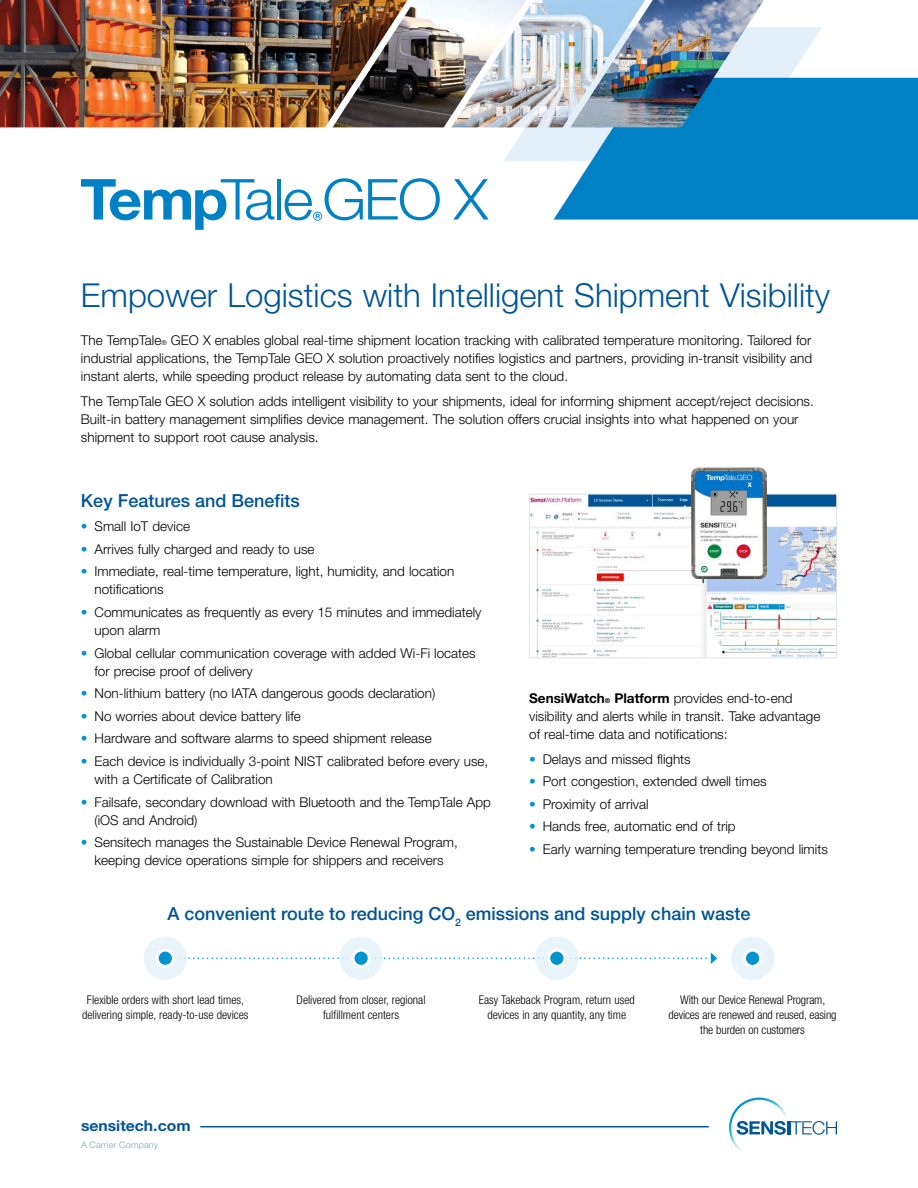
<style>
.page{position:relative;width:918px;height:1188px;background:#fff}
.page>*{position:absolute;margin:0;border:0;box-sizing:border-box;transform-origin:0 0}
.t1{font:300 33px "Helvetica Neue LT Std";color:#005596}
.t2{font:500 18px "Helvetica Neue LT Std";color:#005596}
.t3{font:700 15px "Helvetica Neue LT Std";color:#005596;scale:1.05 1}
.t4{font:300 13.5px/18px "Helvetica Neue LT Std";color:#000}
.t5{font:300 condensed 12px/15px "Helvetica Neue LT Std";color:#000;text-align:center}
.t6{font:300 9px "Helvetica Neue LT Std";letter-spacing:.02em;color:#80a1b6}
.s1{font-size:6.75px}
.s2{color:#0093d0}
.s3{font-weight:700}
.s4{font-weight:700;font-size:6.75px}
</style>
<div class="page">
<svg style="left:504px;top:27px;width:318px;height:134px"></svg>
<svg style="left:554px;top:78px;width:364px;height:142px;background:#1089c9"></svg>
<img style="left:0;top:0;width:333px;height:127px">
<img style="left:333px;top:0;width:118px;height:127px">
<img style="left:451px;top:0;width:119px;height:127px">
<img style="left:570px;top:0;width:203px;height:127px">
<svg style="left:81px;top:179px;width:193px;height:51px"></svg>
<hr style="left:277px;top:179px;width:4px;height:41px;background:#0081c6">
<svg style="left:285px;top:178px;width:155px;height:43px"></svg>
<svg style="left:453px;top:179px;width:36px;height:41px"></svg>
<svg style="left:729px;top:1097px;width:108px;height:53px"></svg>
<hr style="left:200px;top:1126px;width:509px;height:1px;background:#005596">
<img style="left:531px;top:496px;width:304px;height:160px">
<div style="left:529px;top:494px;width:308px;height:164px;border:1px solid #dde6ed"></div>
<svg style="left:188px;top:952px;width:529px;height:12px"></svg>
<div style="left:340px;top:937px;width:43px;height:43px;background:#e4f0f9;border-radius:50%"></div>
<div style="left:353px;top:950px;width:16px;height:16px;background:#0093d0;border-radius:50%"></div>
<div style="left:351px;top:949px;width:20px;height:19px;border:3px solid #fff;border-radius:50%"></div>
<div style="left:535px;top:937px;width:43px;height:43px;background:#e4f0f9;border-radius:50%"></div>
<div style="left:549px;top:950px;width:16px;height:16px;background:#0093d0;border-radius:50%"></div>
<div style="left:547px;top:949px;width:20px;height:19px;border:3px solid #fff;border-radius:50%"></div>
<div style="left:144px;top:937px;width:43px;height:43px;background:#e4f0f9;border-radius:50%"></div>
<div style="left:157px;top:950px;width:16px;height:16px;background:#0093d0;border-radius:50%"></div>
<div style="left:156px;top:949px;width:19px;height:19px;border:3px solid #fff;border-radius:50%"></div>
<div style="left:731px;top:937px;width:43px;height:43px;background:#e4f0f9;border-radius:50%"></div>
<div style="left:744px;top:950px;width:17px;height:16px;background:#0093d0;border-radius:50%"></div>
<div style="left:743px;top:949px;width:19px;height:19px;border:3px solid #fff;border-radius:50%"></div>
<img style="left:692px;top:468px;width:74px;height:111px">
<h1 class="t1" style="left:81px;top:275px;width:751px">Empower Logistics with Intelligent Shipment Visibility</h1>
<p class="t4" style="left:81px;top:331px;width:733px;text-align:justify">The TempTale<span class="s1">®</span> GEO X enables global real-time shipment location tracking with calibrated temperature monitoring. Tailored for industrial applications, the TempTale GEO X solution proactively notifies logistics and partners, providing in-transit visibility and instant alerts, while speeding product release by automating data sent to the cloud.</p>
<p class="t4" style="left:81px;top:392px;width:734px">The TempTale GEO X solution adds intelligent visibility to your shipments, ideal for informing shipment accept/reject decisions.<br>Built-in battery management simplifies device management. The solution offers crucial insights into what happened on your shipment to support root cause analysis.</p>
<h2 class="t2" style="left:81px;top:489px;width:220px">Key Features and Benefits</h2>
<p class="t4" style="left:81px;top:517px;width:111px"><span class="s2">•</span> Small IoT device</p>
<p class="t4" style="left:81px;top:540px;width:235px"><span class="s2">•</span> Arrives fully charged and ready to use</p>
<p class="t4" style="left:94px;top:562px;width:361px;text-indent:-14px"><span class="s2">•</span> Immediate, real-time temperature, light, humidity, and location notifications</p>
<p class="t4" style="left:94px;top:603px;width:389px;text-indent:-14px"><span class="s2">•</span> Communicates as frequently as every 15 minutes and immediately upon alarm</p>
<p class="t4" style="left:94px;top:644px;width:383px;text-indent:-14px"><span class="s2">•</span> Global cellular communication coverage with added Wi-Fi locates for precise proof of delivery</p>
<p class="t4" style="left:81px;top:684px;width:356px"><span class="s2">•</span> Non-lithium battery (no IATA dangerous goods declaration)</p>
<p class="t4" style="left:81px;top:707px;width:221px"><span class="s2">•</span> No worries about device battery life</p>
<p class="t4" style="left:81px;top:729px;width:352px"><span class="s2">•</span> Hardware and software alarms to speed shipment release</p>
<p class="t4" style="left:94px;top:752px;width:395px;text-indent:-14px"><span class="s2">•</span> Each device is individually 3-point NIST calibrated before every use, with a Certificate of Calibration</p>
<p class="t4" style="left:94px;top:792px;width:398px;text-indent:-14px"><span class="s2">•</span> Failsafe, secondary download with Bluetooth and the TempTale App (iOS and Android)</p>
<p class="t4" style="left:81px;top:833px;width:378px;text-align:center"><span class="s2">•</span> Sensitech manages the Sustainable Device Renewal Program, keeping device operations simple for shippers and receivers</p>
<p class="t4" style="left:529px;top:689px;width:293px"><span class="s3">SensiWatch</span><span class="s4">®</span> <span class="s3">Platform</span> provides end-to-end visibility and alerts while in transit. Take advantage of real-time data and notifications:</p>
<p class="t4" style="left:529px;top:750px;width:163px"><span class="s2">•</span> Delays and missed flights</p>
<p class="t4" style="left:529px;top:772px;width:239px"><span class="s2">•</span> Port congestion, extended dwell times</p>
<p class="t4" style="left:529px;top:795px;width:121px"><span class="s2">•</span> Proximity of arrival</p>
<p class="t4" style="left:529px;top:817px;width:208px"><span class="s2">•</span> Hands free, automatic end of trip</p>
<p class="t4" style="left:529px;top:840px;width:300px"><span class="s2">•</span> Early warning temperature trending beyond limits</p>
<h2 class="t2" style="left:168px;top:903px;width:584px">A convenient route to reducing CO<sub>2</sub> emissions and supply chain waste</h2>
<p class="t5" style="left:297px;top:992px;width:130px">Delivered from closer, regional fulfillment centers</p>
<p class="t5" style="left:669px;top:992px;width:169px">With our Device Renewal Program, devices are renewed and reused, easing the burden on customers</p>
<p class="t5" style="left:82px;top:992px;width:168px">Flexible orders with short lead times, delivering simple, ready-to-use devices</p>
<p class="t5" style="left:479px;top:992px;width:157px">Easy Takeback Program, return used devices in any quantity, any time</p>
<p class="t3" style="left:81px;top:1116px;width:106px">sensitech.com</p>
<p class="t6" style="left:81px;top:1139px;width:79px">A Carrier Company</p>
</div>
